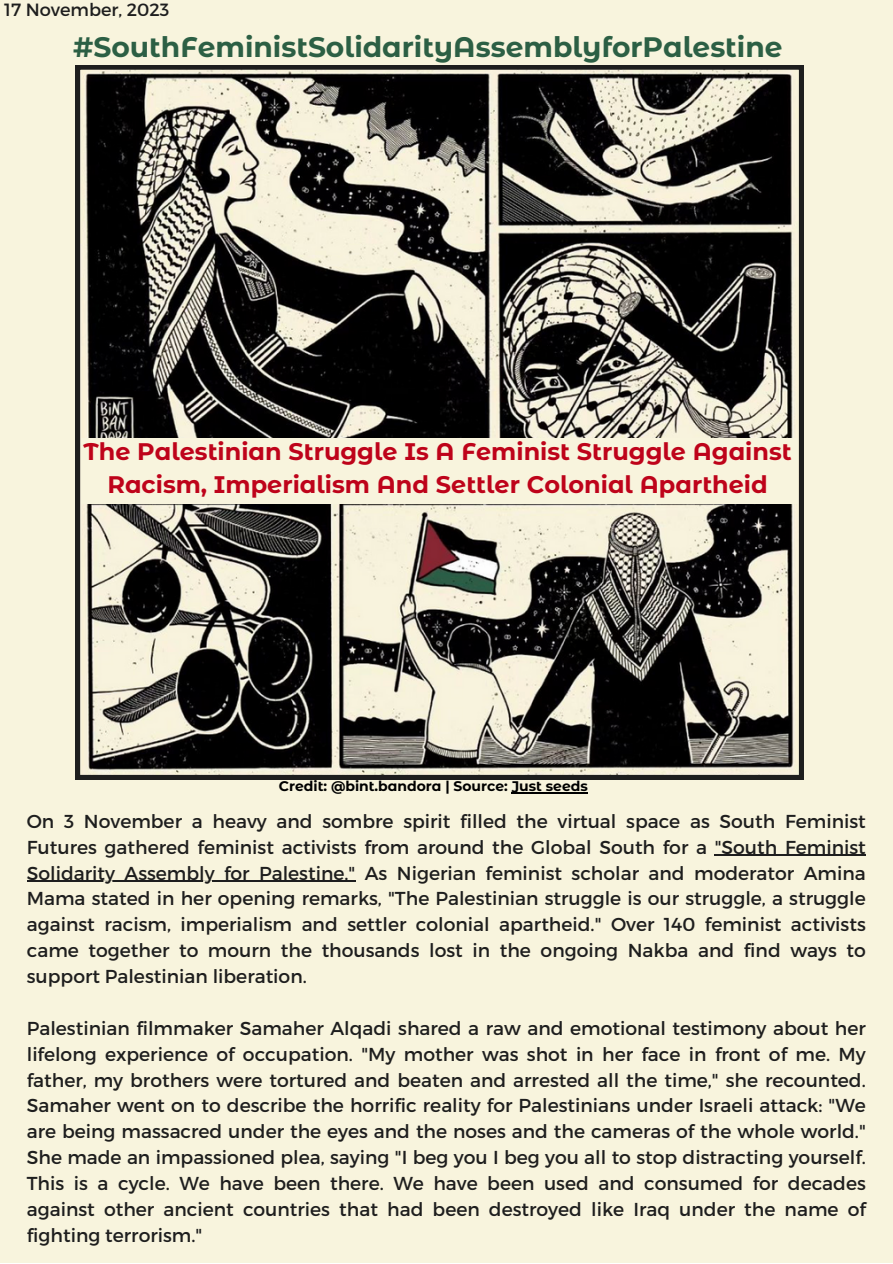
<style>
.page{position:relative;width:893px;height:1264px;background:#fff}
.page>*{position:absolute;margin:0;border:0;box-sizing:border-box;transform-origin:0 0}
.t1{font:700 28.2px "Montserrat Alternates";color:#2c5f44}
.t2{font:700 24px/32.5px "Montserrat Alternates";color:#be031a;text-align:center}
.t3{font:18.75px/25.8px "Montserrat";color:#1e1e1e;text-align:justify}
.t4{font:17.7px "Montserrat";color:#1e1e1e}
.t5{font:700 13.95px "Montserrat Alternates";color:#000}
</style>
<div class="page">
<div style="left:0;top:0;width:892px;height:1262px;background:#f8f4dd"></div>
<svg style="left:76px;top:65px;width:727px;height:714px"></svg>
<div style="left:81px;top:439px;width:716px;height:65px;background:#f8f4dd"></div>
<hr style="left:714px;top:854px;width:151px;height:2px;background:#1e1e1e">
<hr style="left:27px;top:880px;width:328px;height:1px;background:#1e1e1e">
<hr style="left:511px;top:792px;width:76px;height:1px;background:#000">
<p class="t4" style="left:4px;top:-2px;width:167px">17 November, 2023</p>
<p class="t1" style="left:73px;top:29px;width:710px">#SouthFeministSolidarityAssemblyforPalestine</p>
<p class="t2" style="left:83px;top:435px;width:709px">The Palestinian Struggle Is A Feminist Struggle Against<br>Racism, Imperialism And Settler Colonial Apartheid</p>
<p class="t5" style="left:279px;top:778px;width:310px">Credit: @bint.bandora | Source: Just seeds</p>
<p class="t3" style="left:27px;top:807px;width:840px">On 3 November a heavy and sombre spirit filled the virtual space as South Feminist Futures gathered feminist activists from around the Global South for a "South Feminist Solidarity Assembly for Palestine." As Nigerian feminist scholar and moderator Amina Mama stated in her opening remarks, "The Palestinian struggle is our struggle, a struggle against racism, imperialism and settler colonial apartheid." Over 140 feminist activists came together to mourn the thousands lost in the ongoing Nakba and find ways to support Palestinian liberation.</p>
<p class="t3" style="left:27px;top:1014px;width:840px">Palestinian filmmaker Samaher Alqadi shared a raw and emotional testimony about her lifelong experience of occupation. "My mother was shot in her face in front of me. My father, my brothers were tortured and beaten and arrested all the time," she recounted.<br>Samaher went on to describe the horrific reality for Palestinians under Israeli attack: "We are being massacred under the eyes and the noses and the cameras of the whole world." She made an impassioned plea, saying "I beg you I beg you all to stop distracting yourself.<br>This is a cycle. We have been there. We have been used and consumed for decades against other ancient countries that had been destroyed like Iraq under the name of fighting terrorism."</p>
</div>
